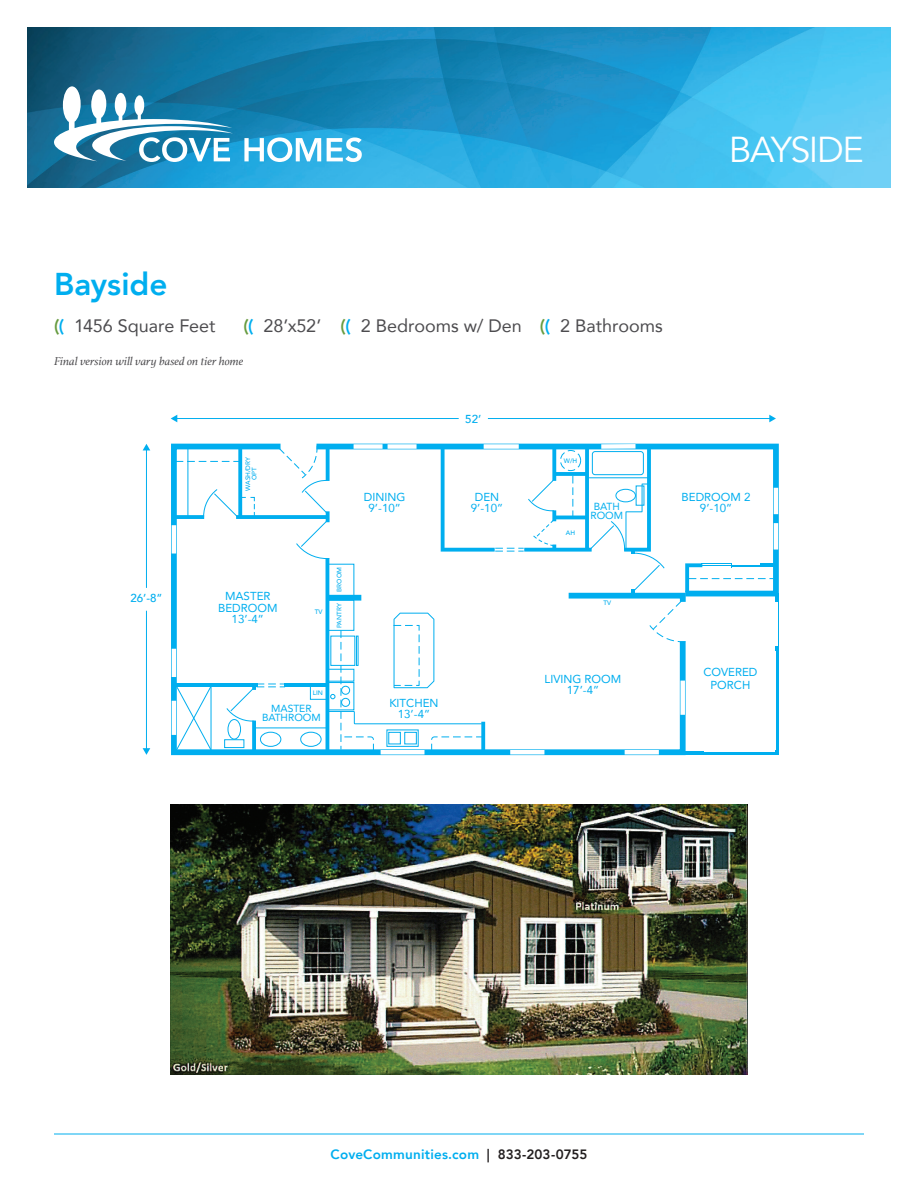
<style>
.page{position:relative;width:918px;height:1188px;background:#fff}
.page>*{position:absolute;margin:0;border:0;box-sizing:border-box;transform-origin:0 0}
.t1{font:36px "Avenir";letter-spacing:-.04em;color:#fff}
.t2{font:800 31.5px "Avenir";color:#00aeef}
.t3{font:18px "Avenir";color:#4d4c4f}
.t4{font:800 13.5px "Avenir";letter-spacing:.015em;color:#00aeef}
.t5{font:italic 12px "Athelas";color:#4d4c4f}
.t6{font:11.55px/11.6px "Avenir";color:#00aeef;text-align:center}
.t7{font:500 11.55px "Avenir";color:#00aeef}
.t8{font:10.2px/9px "Avenir";color:#00aeef;text-align:center}
.t9{font:500 6.45px/6.4px "Avenir";color:#00aeef;text-align:center}
.s1{font-weight:800;color:#679b40}
.s2{font-weight:800;color:#00aeef}
.s3{color:#231f20}
</style>
<div class="page">
<img style="left:27px;top:27px;width:864px;height:161px">
<hr style="left:54px;top:1134px;width:810px;height:1px;background:#00aeef">
<svg style="left:171px;top:443px;width:515px;height:313px"></svg>
<hr style="left:285px;top:684px;width:43px;height:3px;background:#00aeef">
<hr style="left:176px;top:684px;width:82px;height:3px;background:#00aeef">
<svg style="left:176px;top:515px;width:27px;height:4px"></svg>
<svg style="left:255px;top:515px;width:71px;height:4px"></svg>
<hr style="left:326px;top:558px;width:3px;height:194px;background:#00aeef">
<svg style="left:238px;top:448px;width:4px;height:40px"></svg>
<div style="left:327px;top:595px;width:34px;height:6px;background:#00aeef"></div>
<svg style="left:328px;top:445px;width:2px;height:36px"></svg>
<svg style="left:326px;top:511px;width:4px;height:9px"></svg>
<svg style="left:556px;top:548px;width:7px;height:4px"></svg>
<svg style="left:556px;top:472px;width:7px;height:4px"></svg>
<hr style="left:554px;top:516px;width:33px;height:3px;background:#00aeef">
<svg style="left:775px;top:751px;width:4px;height:4px"></svg>
<svg style="left:481px;top:722px;width:4px;height:28px"></svg>
<svg style="left:252px;top:722px;width:4px;height:29px"></svg>
<hr style="left:680px;top:751px;width:24px;height:4px;background:#00aeef">
<hr style="left:778px;top:599px;width:1px;height:152px;background:#00aeef">
<hr style="left:776px;top:649px;width:1px;height:102px;background:#00aeef">
<hr style="left:777px;top:649px;width:1px;height:102px;background:#00aeef">
<hr style="left:699px;top:754px;width:77px;height:1px;background:#00aeef">
<hr style="left:699px;top:752px;width:77px;height:1px;background:#00aeef">
<hr style="left:699px;top:753px;width:77px;height:1px;background:#00aeef">
<hr style="left:172px;top:525px;width:4px;height:29px;background:#fff">
<hr style="left:172px;top:649px;width:4px;height:28px;background:#fff">
<hr style="left:172px;top:701px;width:4px;height:34px;background:#fff">
<hr style="left:381px;top:750px;width:44px;height:4px;background:#fff">
<div style="left:354px;top:444px;width:29px;height:5px;background:#fff"></div>
<div style="left:388px;top:444px;width:29px;height:5px;background:#fff"></div>
<div style="left:484px;top:444px;width:35px;height:5px;background:#fff"></div>
<hr style="left:510px;top:750px;width:34px;height:4px;background:#fff">
<hr style="left:625px;top:750px;width:34px;height:4px;background:#fff">
<div style="left:680px;top:681px;width:5px;height:34px;background:#fff"></div>
<svg style="left:295px;top:520px;width:35px;height:40px"></svg>
<svg style="left:441px;top:446px;width:115px;height:106px"></svg>
<svg style="left:226px;top:684px;width:59px;height:38px"></svg>
<svg style="left:203px;top:488px;width:52px;height:32px"></svg>
<svg style="left:563px;top:443px;width:216px;height:207px"></svg>
<svg style="left:278px;top:445px;width:50px;height:69px"></svg>
<hr style="left:176px;top:418px;width:283px;height:1px;background:#00aeef">
<svg style="left:171px;top:415px;width:6px;height:7px"></svg>
<hr style="left:488px;top:418px;width:282px;height:1px;background:#00aeef">
<svg style="left:769px;top:415px;width:7px;height:7px"></svg>
<hr style="left:146px;top:611px;width:1px;height:138px;background:#00aeef">
<svg style="left:143px;top:748px;width:7px;height:7px"></svg>
<hr style="left:146px;top:449px;width:1px;height:139px;background:#00aeef">
<svg style="left:143px;top:444px;width:7px;height:6px"></svg>
<svg style="left:54px;top:86px;width:179px;height:76px"></svg>
<svg style="left:244px;top:137px;width:77px;height:25px"></svg>
<svg style="left:327px;top:137px;width:35px;height:25px"></svg>
<img style="left:171px;top:805px;width:576px;height:270px">
<h2 class="t2" style="left:54px;top:260px;width:115px">Bayside</h2>
<h3 class="t3" style="left:54px;top:311px;width:163px"><span class="s1">(</span><span class="s2">(</span> 1456 Square Feet</h3>
<h3 class="t3" style="left:243px;top:311px;width:421px"><span class="s1">(</span><span class="s2">(</span> 28’x52’ <span class="s1">(</span><span class="s2">(</span> 2 Bedrooms w/ Den <span class="s1">(</span><span class="s2">(</span> 2 Bathrooms</h3>
<p class="t5" style="left:54px;top:351px;width:191px">Final version will vary based on tier home</p>
<p class="t7" style="left:465px;top:409px;width:18px">52’</p>
<h1 class="t1" style="left:729px;top:128px;width:137px">BAYSIDE</h1>
<p class="t7" style="left:130px;top:588px;width:34px">26’-8”</p>
<p class="t9" style="left:244px;top:491px;width:35px;rotate:-90deg">WASH/DRY<br>OPT</p>
<p class="t6" style="left:218px;top:590px;width:61px">MASTER<br>BEDROOM<br>13’-4”</p>
<p class="t9" style="left:315px;top:608px;width:9px">TV</p>
<p class="t9" style="left:336px;top:592px;width:26px;rotate:-90deg">BROOM</p>
<p class="t9" style="left:336px;top:628px;width:26px;rotate:-90deg">PANTRY</p>
<p class="t9" style="left:313px;top:689px;width:12px">LIN</p>
<p class="t8" style="left:262px;top:704px;width:60px">MASTER<br>BATHROOM</p>
<p class="t9" style="left:564px;top:457px;width:15px">W/H</p>
<p class="t6" style="left:364px;top:490px;width:43px">DINING<br>9’-10”</p>
<p class="t6" style="left:471px;top:490px;width:34px">DEN<br>9’-10”</p>
<p class="t6" style="left:682px;top:490px;width:71px">BEDROOM 2<br>9’-10”</p>
<p class="t8" style="left:590px;top:502px;width:34px">BATH<br>ROOM</p>
<p class="t9" style="left:566px;top:529px;width:11px">AH</p>
<p class="t9" style="left:603px;top:599px;width:9px">TV</p>
<p class="t6" style="left:389px;top:697px;width:51px">KITCHEN<br>13’-4”</p>
<p class="t6" style="left:545px;top:673px;width:78px">LIVING ROOM<br>17’-4”</p>
<p class="t6" style="left:703px;top:665px;width:56px;line-height:12.9px">COVERED<br>PORCH</p>
<p class="t4" style="left:331px;top:1144px;width:258px">CoveCommunities.com <span class="s3">| 833-203-0755</span></p>
</div>
